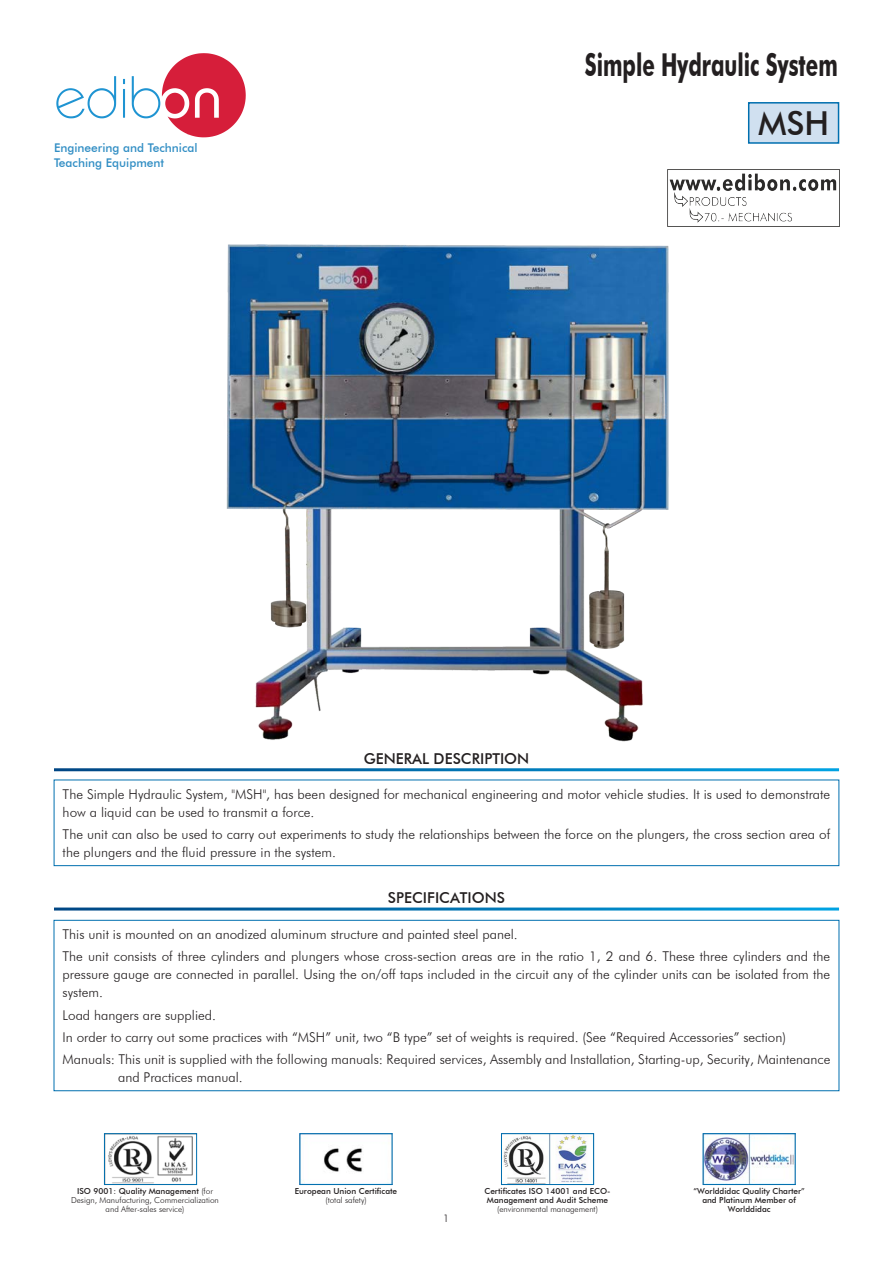
<style>
.page{position:relative;width:893px;height:1263px;background:#fff}
.page>*{position:absolute;margin:0;border:0;box-sizing:border-box;transform-origin:0 0}
.t1{font:500 33px "Futura BT";color:#231f20}
.t2{font:700 31.5px "Futura BT";color:#231f20;scale:.65 1}
.FILETE{font:500 15px "Futura BT";color:#231f20}
.DESCRIPCION-ESPEC_CO{font:300 13.5px/18px "Futura BT";color:#231f20}
.t3{font:500 12px/14.4px "Futura BT";color:#318ec4}
.t4{font:300 10.5px "Futura BT";color:#231f20}
.t5{font:500 8.25px/9px "Futura BT";color:#231f20}
.t6{font:300 8.25px/9px "Futura BT";color:#231f20;text-align:center}
.s1{font-weight:500}
</style>
<div class="page">
<svg style="left:56px;top:76px;width:60px;height:42px"></svg>
<svg style="left:123px;top:79px;width:2px;height:39px"></svg>
<svg style="left:132px;top:53px;width:114px;height:84px"></svg>
<img style="left:705px;top:1135px;width:89px;height:48px">
<div style="left:703px;top:1133px;width:93px;height:52px;border:1px solid #006faf"></div>
<img style="left:503px;top:1135px;width:88px;height:48px">
<div style="left:501px;top:1133px;width:93px;height:52px;border:1px solid #006faf"></div>
<img style="left:303px;top:1148px;width:60px;height:34px">
<div style="left:300px;top:1133px;width:92px;height:52px;border:1px solid #006faf"></div>
<img style="left:108px;top:1136px;width:85px;height:47px">
<div style="left:104px;top:1133px;width:93px;height:52px;border:1px solid #006faf"></div>
<img style="left:667px;top:169px;width:172px;height:57px">
<div style="left:749px;top:103px;width:89px;height:40px;background:#d0e0f0"></div>
<div style="left:748px;top:102px;width:91px;height:42px;border:2px solid #006faf"></div>
<img style="left:226px;top:244px;width:443px;height:498px">
<div style="left:54px;top:780px;width:785px;height:86px;border:1px solid #006faf"></div>
<div style="left:54px;top:920px;width:785px;height:171px;border:1px solid #006faf"></div>
<p class="t3" style="left:54px;top:141px;width:145px">Engineering and Technical<br>Teaching Equipment</p>
<p class="t2" style="left:585px;top:46px;width:391px">Simple Hydraulic System</p>
<p class="t1" style="left:758px;top:104px;width:73px">MSH</p>
<p class="FILETE" style="left:364px;top:749px;width:167px">GENERAL DESCRIPTION</p>
<p class="DESCRIPCION-ESPEC_CO" style="left:63px;top:785px;width:769px">The Simple Hydraulic System, "MSH", has been designed for mechanical engineering and motor vehicle studies. It is used to demonstrate how a liquid can be used to transmit a force.</p>
<p class="DESCRIPCION-ESPEC_CO" style="left:63px;top:825px;width:769px">The unit can also be used to carry out experiments to study the relationships between the force on the plungers, the cross section area of the plungers and the fluid pressure in the system.</p>
<p class="FILETE" style="left:388px;top:889px;width:119px">SPECIFICATIONS</p>
<p class="DESCRIPCION-ESPEC_CO" style="left:63px;top:925px;width:457px">This unit is mounted on an anodized aluminum structure and painted steel panel.</p>
<p class="DESCRIPCION-ESPEC_CO" style="left:63px;top:947px;width:769px;text-align:justify">The unit consists of three cylinders and plungers whose cross-section areas are in the ratio 1, 2 and 6. These three cylinders and the pressure gauge are connected in parallel. Using the on/off taps included in the circuit any of the cylinder units can be isolated from the system.</p>
<p class="DESCRIPCION-ESPEC_CO" style="left:63px;top:1006px;width:155px">Load hangers are supplied.</p>
<p class="DESCRIPCION-ESPEC_CO" style="left:63px;top:1028px;width:725px">In order to carry out some practices with “MSH” unit, two “B type” set of weights is required. (See “Required Accessories” section)</p>
<p class="DESCRIPCION-ESPEC_CO" style="left:118px;top:1050px;width:714px;text-indent:-55px">Manuals: This unit is supplied with the following manuals: Required services, Assembly and Installation, Starting-up, Security, Maintenance and Practices manual.</p>
<p class="t6" style="left:71px;top:1186px;width:149px"><span class="s1">ISO 9001: Quality Management</span> (for<br>Design, Manufacturing, Commercialization and After-sales service)</p>
<p class="t5" style="left:295px;top:1186px;width:104px">European Union Certificate</p>
<p class="t6" style="left:325px;top:1195px;width:43px">(total safety)</p>
<p class="t5" style="left:484px;top:1186px;width:128px">Certificates ISO 14001 and ECO-<br>Management and Audit Scheme</p>
<p class="t6" style="left:497px;top:1204px;width:102px">(environmental management)</p>
<p class="t4" style="left:443px;top:1211px;width:8px">1</p>
<p class="t5" style="left:693px;top:1186px;width:113px;text-align:center">“Worlddidac Quality Charter” and Platinum Member of<br>Worlddidac</p>
</div>
